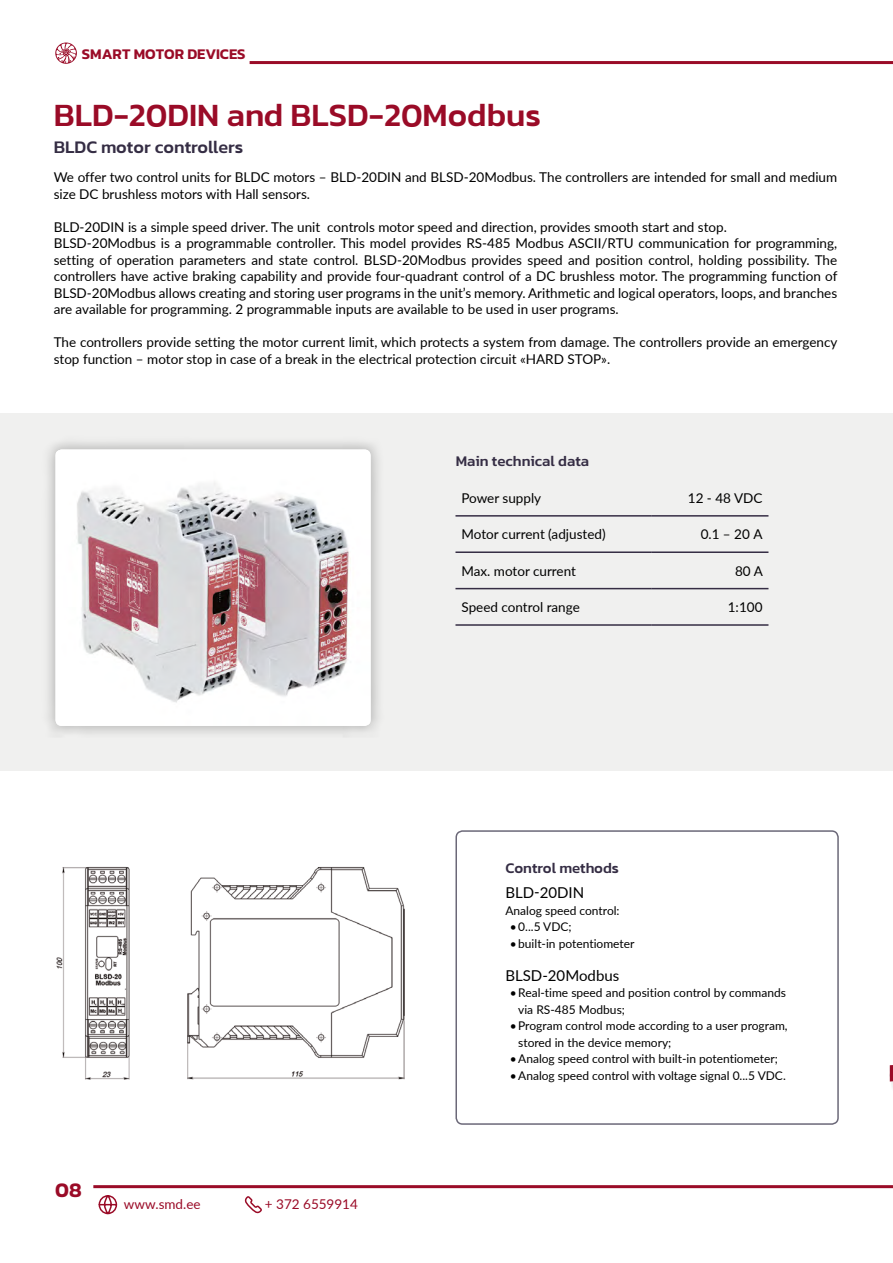
<style>
.page{position:relative;width:893px;height:1263px;background:#fff}
.page>*{position:absolute;margin:0;border:0;box-sizing:border-box;transform-origin:0 0}
.t1{font:500 33px "Kanit";color:#9a0b27}
.t2{font:600 21px "Kanit";color:#9a0b27}
.t3{font:500 18px "Kanit";color:#352d44}
.t4{font:500 15px "Kanit";color:#352d44}
.t5{font:15px "Lato";color:#000}
.t6{font:600 15px "Kanit";color:#9a0b27}
.t7{font:13.5px/16.5px "Lato";color:#000}
.t8{font:13.5px "Lato";color:#9a0b27}
.t9{font:12px/16.5px "Lato";color:#000}
</style>
<div class="page">
<div style="left:455px;top:830px;width:384px;height:295px;border:2px solid #6b6878;border-radius:6px"></div>
<div style="left:0;top:413px;width:893px;height:358px;background:#f0f0ef"></div>
<div style="left:41px;top:436px;width:344px;height:304px;background:#000;opacity:.25"></div>
<img style="left:56px;top:449px;width:314px;height:277px">
<hr style="left:455px;top:515px;width:196px;height:2px;background:#352d44">
<hr style="left:651px;top:515px;width:117px;height:2px;background:#352d44">
<hr style="left:455px;top:551px;width:196px;height:2px;background:#352d44">
<hr style="left:651px;top:551px;width:117px;height:2px;background:#352d44">
<hr style="left:455px;top:588px;width:196px;height:1px;background:#352d44">
<hr style="left:651px;top:588px;width:117px;height:1px;background:#352d44">
<hr style="left:455px;top:624px;width:196px;height:2px;background:#352d44">
<hr style="left:651px;top:624px;width:117px;height:2px;background:#352d44">
<img style="left:56px;top:866px;width:348px;height:214px">
<hr style="left:93px;top:1185px;width:800px;height:3px;background:#9a0b27">
<hr style="left:250px;top:61px;width:643px;height:3px;background:#9a0b27">
<svg style="left:55px;top:43px;width:22px;height:21px"></svg>
<svg style="left:98px;top:1195px;width:20px;height:20px"></svg>
<svg style="left:244px;top:1196px;width:18px;height:18px"></svg>
<img style="left:890px;top:1081px;width:3px;height:108px">
<hr style="left:890px;top:1065px;width:3px;height:16px;background:#9a0b27">
<p class="t6" style="left:82px;top:43px;width:165px">SMART MOTOR DEVICES</p>
<h1 class="t1" style="left:54px;top:90px;width:489px">BLD-20DIN and BLSD-20Modbus</h1>
<h3 class="t3" style="left:54px;top:133px;width:191px">BLDC motor controllers</h3>
<p class="t7" style="left:54px;top:168px;width:785px">We offer two control units for BLDC motors – BLD-20DIN and BLSD-20Modbus. The controllers are intended for small and medium size DC brushless motors with Hall sensors.</p>
<p class="t7" style="left:54px;top:218px;width:785px">BLD-20DIN is a simple speed driver. The unit controls motor speed and direction, provides smooth start and stop.<br>BLSD-20Modbus is a programmable controller. This model provides RS-485 Modbus ASCII/RTU communication for programming, setting of operation parameters and state control. BLSD‑20Modbus provides speed and position control, holding possibility. The controllers have active braking capability and provide four-quadrant control of a DC brushless motor. The programming function of BLSD-20Modbus allows creating and storing user programs in the unit’s memory. Arithmetic and logical operators, loops, and branches are available for programming. 2 programmable inputs are available to be used in user programs.</p>
<p class="t7" style="left:54px;top:333px;width:785px">The controllers provide setting the motor current limit, which protects a system from damage. The controllers provide an emergency stop function – motor stop in case of a break in the electrical protection circuit «HARD STOP».</p>
<p class="t4" style="left:456px;top:450px;width:135px">Main technical data</p>
<p class="t7" style="left:461px;top:489px;width:81px">Power supply</p>
<p class="t7" style="left:688px;top:489px;width:76px">12 ‑ 48 VDC</p>
<p class="t7" style="left:461px;top:526px;width:146px">Motor current (adjusted)</p>
<p class="t7" style="left:701px;top:526px;width:63px">0.1 – 20 А</p>
<p class="t7" style="left:461px;top:562px;width:116px">Max. motor current</p>
<p class="t7" style="left:735px;top:562px;width:29px">80 A</p>
<p class="t7" style="left:461px;top:598px;width:120px">Speed control range</p>
<p class="t7" style="left:728px;top:598px;width:36px">1:100</p>
<p class="t4" style="left:505px;top:857px;width:115px">Control methods</p>
<h2 class="t2" style="left:55px;top:1174px;width:28px">08</h2>
<p class="t8" style="left:124px;top:1194px;width:78px">www.smd.ee</p>
<p class="t8" style="left:265px;top:1194px;width:95px">+ 372 6559914</p>
<p class="t5" style="left:505px;top:882px;width:80px">BLD-20DIN</p>
<p class="t9" style="left:505px;top:902px;width:116px">Analog speed control:</p>
<p class="t9" style="left:510px;top:918px;width:63px">•0...5 VDC;</p>
<p class="t9" style="left:510px;top:935px;width:126px">•built-in potentiometer</p>
<p class="t5" style="left:505px;top:965px;width:115px">BLSD-20Modbus</p>
<p class="t9" style="left:518px;top:984px;width:269px;text-indent:-9px">•Real-time speed and position control by commands via RS-485 Modbus;</p>
<p class="t9" style="left:518px;top:1017px;width:271px;text-indent:-9px">•Program control mode according to a user program, stored in the device memory;</p>
<p class="t9" style="left:510px;top:1050px;width:270px">•Analog speed control with built-in potentiometer;</p>
<p class="t9" style="left:510px;top:1067px;width:278px">•Analog speed control with voltage signal 0...5 VDC.</p>
</div>
